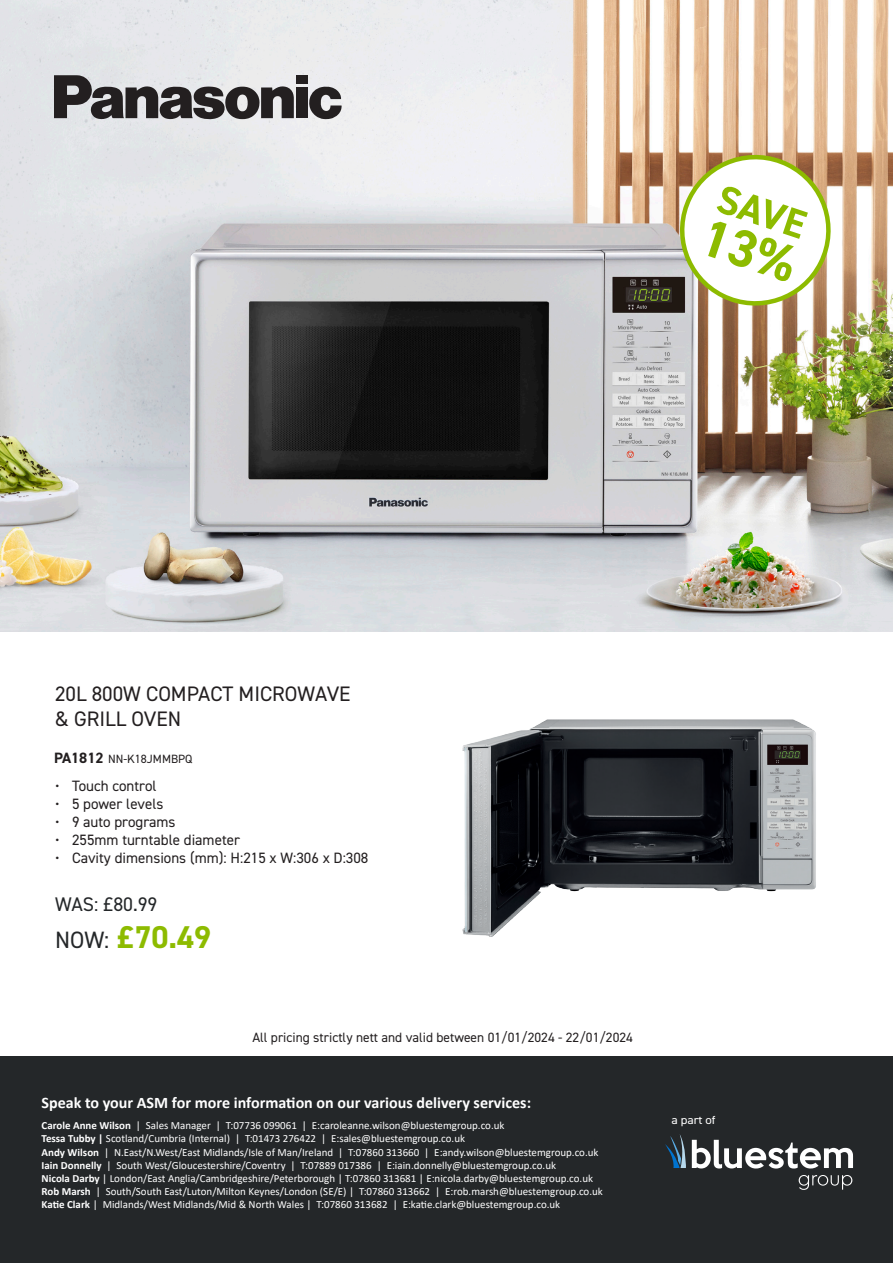
<style>
.page{position:relative;width:893px;height:1263px;background:#fff}
.page>*{position:absolute;margin:0;border:0;box-sizing:border-box;transform-origin:0 0}
.t1{font:700 40.05px "DIN2014";color:#8dbb00}
.t2{font:700 31.65px "DIN2014";color:#8dbb00}
.t3{font:21px/25.2px "DIN2014";color:#231f20}
.t4{font:19.8px "DIN2014";color:#242729}
.t5{font:700 16.05px "Calibri";color:#fff}
.t6{font:15px "DIN2014";color:#231f20}
.t7{font:13.5px "DIN2014";color:#231f20}
.t8{font:12px "DIN2014";color:#231f20}
.t9{font:11.7px "DIN2014";letter-spacing:-.01em;color:#fff;scale:1.1 1}
.t10{font:10.95px "Calibri";color:#fff}
.s1{font-weight:700;font-size:15px}
.s2{font-weight:400;font-size:23.7px;color:#242729}
.s3{font-weight:700}
</style>
<div class="page">
<div style="left:0;top:1057px;width:893px;height:206px;background:#242729"></div>
<svg style="left:665px;top:1134px;width:21px;height:34px"></svg>
<svg style="left:692px;top:1140px;width:161px;height:28px"></svg>
<svg style="left:799px;top:1175px;width:53px;height:14px"></svg>
<img style="left:0;top:0;width:893px;height:631px">
<img style="left:462px;top:719px;width:354px;height:218px">
<svg style="left:54px;top:75px;width:240px;height:44px;background:#7b7a7c"></svg>
<div style="left:296px;top:87px;width:12px;height:31px;background:#231f20"></div>
<div style="left:296px;top:75px;width:12px;height:8px;background:#231f20"></div>
<svg style="left:309px;top:86px;width:33px;height:33px"></svg>
<svg style="left:666px;top:141px;width:179px;height:173px"></svg>
<p class="t1" style="left:726px;top:172px;width:92px;rotate:18deg">SAVE</p>
<p class="t3" style="left:55px;top:681px;width:297px">20L 800W COMPACT MICROWAVE &amp; GRILL OVEN</p>
<p class="t8" style="left:54px;top:751px;width:140px"><span class="s1">PA1812</span> NN-K18JMMBPQ</p>
<p class="t6" style="left:55px;top:776px;width:103px">• Touch control</p>
<p class="t6" style="left:55px;top:794px;width:110px">• 5 power levels</p>
<p class="t6" style="left:55px;top:812px;width:122px">• 9 auto programs</p>
<p class="t6" style="left:55px;top:830px;width:186px">• 255mm turntable diameter</p>
<p class="t6" style="left:55px;top:848px;width:315px">• Cavity dimensions (mm): H:215 x W:306 x D:308</p>
<p class="t4" style="left:55px;top:892px;width:104px">WAS: £80.99</p>
<p class="t2" style="left:55px;top:916px;width:158px"><span class="s2">NOW:</span> £70.49</p>
<p class="t7" style="left:252px;top:1029px;width:382px">All pricing strictly nett and valid between 01/01/2024 - 22/01/2024</p>
<p class="t5" style="left:42px;top:1091px;width:491px">Speak to your ASM for more information on our various delivery services:</p>
<p class="t10" style="left:42px;top:1118px;width:464px"><span class="s3">Carole Anne Wilson</span> | Sales Manager | T:07736 099061 | E:caroleanne.wilson@bluestemgroup.co.uk</p>
<p class="t10" style="left:42px;top:1131px;width:425px"><span class="s3">Tessa Tubby |</span> Scotland/Cumbria (Internal) | T:01473 276422 | E:sales@bluestemgroup.co.uk</p>
<p class="t10" style="left:42px;top:1144px;width:558px"><span class="s3">Andy Wilson</span> | N.East/N.West/East Midlands/Isle of Man/Ireland | T:07860 313660 | E:andy.wilson@bluestemgroup.co.uk</p>
<p class="t10" style="left:42px;top:1157px;width:516px"><span class="s3">Iain Donnelly</span> | South West/Gloucestershire/Coventry | T:07889 017386 | E:iain.donnelly@bluestemgroup.co.uk</p>
<p class="t10" style="left:42px;top:1171px;width:553px"><span class="s3">Nicola Darby</span> | London/East Anglia/Cambridgeshire/Peterborough | T:07860 313681 | E:nicola.darby@bluestemgroup.co.uk</p>
<p class="t10" style="left:42px;top:1184px;width:563px"><span class="s3">Rob Marsh</span> | South/South East/Luton/Milton Keynes/London (SE/E) | T:07860 313662 | E:rob.marsh@bluestemgroup.co.uk</p>
<p class="t10" style="left:42px;top:1197px;width:520px"><span class="s3">Katie Clark</span> | Midlands/West Midlands/Mid &amp; North Wales | T:07860 313682 | E:katie.clark@bluestemgroup.co.uk</p>
<p class="t9" style="left:672px;top:1112px;width:41px">a part of</p>
</div>
